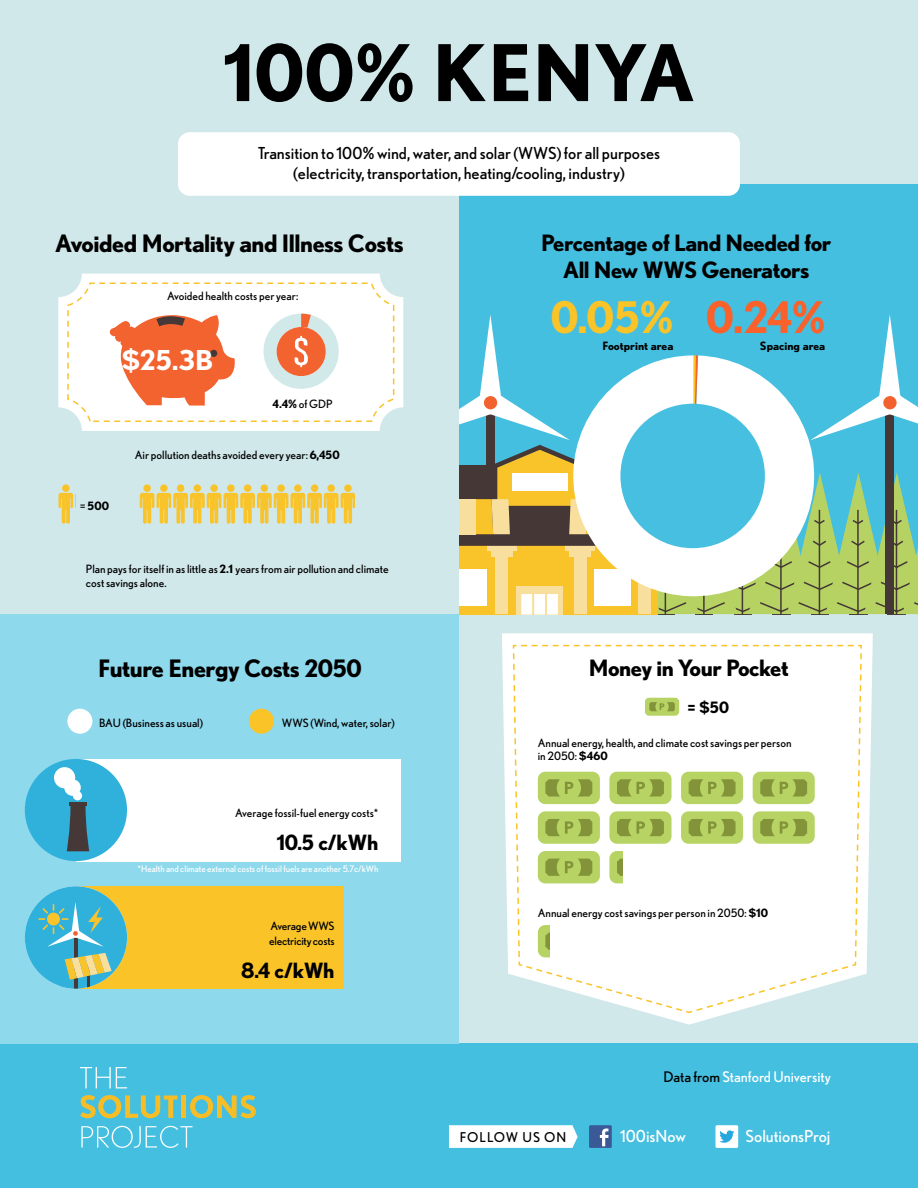
<style>
.page{position:relative;width:918px;height:1188px;background:#fff}
.page>*{position:absolute;margin:0;border:0;box-sizing:border-box;transform-origin:0 0}
.t1{font:700 78px "Nobel";color:#000}
.t2{font:700 43.5px "Nobel";color:#fa612b}
.t3{font:700 43.5px "Nobel";color:#fac429}
.t4{font:700 27.45px "Nobel";color:#fff}
.t5{font:700 24px "Nobel";letter-spacing:-.02em;color:#000}
.t6{font:700 22.5px/27px "Nobel";letter-spacing:-.02em;color:#000;text-align:center}
.t7{font:700 21px "Nobel";letter-spacing:-.02em;color:#000}
.t8{font:16.5px/19.8px "Nobel";color:#000;text-align:center}
.t9{font:16.5px "Nobel";color:#fff}
.t10{font:700 15.6px "Nobel";color:#000}
.t11{font:14.7px "Nobel";color:#fff}
.t12{font:13.5px "Nobel";letter-spacing:.08em;color:#000}
.t13{font:11.55px/13.8px "Nobel";color:#000}
.t14{font:700 11.55px "Nobel";color:#000}
.t15{font:11.55px/15px "Nobel";letter-spacing:-.02em;color:#000}
.t16{font:700 9.15px "Nobel";color:#829339}
.t17{font:9px "Nobel";color:#fff}
.s1{font-weight:700}
.s2{font-weight:400}
.s3{color:#000}
</style>
<div class="page">
<div style="left:0;top:0;width:918px;height:1043px;background:#d1e8eb"></div>
<div style="left:0;top:1043px;width:918px;height:145px;background:#45bfe0"></div>
<svg style="left:80px;top:1067px;width:47px;height:21px"></svg>
<svg style="left:80px;top:1095px;width:98px;height:23px"></svg>
<div style="left:181px;top:1095px;width:5px;height:23px;background:#f7bd26"></div>
<svg style="left:190px;top:1095px;width:66px;height:23px"></svg>
<svg style="left:81px;top:1126px;width:112px;height:22px"></svg>
<svg style="left:449px;top:1125px;width:129px;height:23px;background:#f8fcfd"></svg>
<div style="left:589px;top:1125px;width:23px;height:23px;background:#3b5996"></div>
<svg style="left:600px;top:1129px;width:9px;height:17px"></svg>
<div style="left:716px;top:1125px;width:22px;height:23px;background:#fff;border-radius:2px"></div>
<svg style="left:719px;top:1130px;width:15px;height:13px"></svg>
<div style="left:0;top:614px;width:459px;height:429px;background:#8fd9ed"></div>
<div style="left:67px;top:709px;width:25px;height:25px;background:#fff;border-radius:50%"></div>
<div style="left:249px;top:709px;width:25px;height:25px;background:#fac429;border-radius:50%"></div>
<svg style="left:502px;top:633px;width:371px;height:392px;fill:#fff"></svg>
<div style="left:58px;top:274px;width:345px;height:157px;background:#fff;border-radius:24px"></div>
<div style="left:67px;top:282px;width:327px;height:140px;border:2px dashed #f9c42b;border-radius:22px"></div>
<svg style="left:109px;top:315px;width:126px;height:91px"></svg>
<svg style="left:264px;top:314px;width:75px;height:75px"></svg>
<div style="left:143px;top:484px;width:8px;height:8px;background:#f9c42b;border-radius:50%"></div>
<div style="left:160px;top:484px;width:8px;height:8px;background:#f9c42b;border-radius:50%"></div>
<div style="left:177px;top:484px;width:7px;height:8px;background:#f9c42b;border-radius:50%"></div>
<div style="left:194px;top:484px;width:7px;height:8px;background:#f9c42b;border-radius:50%"></div>
<div style="left:210px;top:484px;width:8px;height:8px;background:#f9c42b;border-radius:50%"></div>
<div style="left:227px;top:484px;width:8px;height:8px;background:#f9c42b;border-radius:50%"></div>
<div style="left:244px;top:484px;width:7px;height:8px;background:#f9c42b;border-radius:50%"></div>
<div style="left:261px;top:484px;width:7px;height:8px;background:#f9c42b;border-radius:50%"></div>
<div style="left:277px;top:484px;width:8px;height:8px;background:#f9c42b;border-radius:50%"></div>
<div style="left:294px;top:484px;width:8px;height:8px;background:#f9c42b;border-radius:50%"></div>
<div style="left:311px;top:484px;width:7px;height:8px;background:#f9c42b;border-radius:50%"></div>
<div style="left:327px;top:484px;width:8px;height:8px;background:#f9c42b;border-radius:50%"></div>
<svg style="left:140px;top:493px;width:214px;height:31px"></svg>
<div style="left:344px;top:484px;width:8px;height:8px;background:#f9c42b;border-radius:50%"></div>
<svg style="left:58px;top:493px;width:15px;height:31px"></svg>
<div style="left:62px;top:484px;width:8px;height:8px;background:#f9c42b;border-radius:50%"></div>
<div style="left:76px;top:759px;width:324px;height:102px;background:#fff"></div>
<div style="left:25px;top:759px;width:102px;height:102px;background:#30b1dc;border-radius:50%"></div>
<svg style="left:67px;top:805px;width:22px;height:46px"></svg>
<hr style="left:69px;top:802px;width:18px;height:3px;background:#453837">
<div style="left:54px;top:767px;width:21px;height:21px;background:#fff;border-radius:50%"></div>
<div style="left:64px;top:779px;width:17px;height:17px;background:#fff;border-radius:50%"></div>
<div style="left:73px;top:791px;width:9px;height:9px;background:#fff;border-radius:50%"></div>
<div style="left:76px;top:886px;width:267px;height:102px;background:#fac429"></div>
<div style="left:459px;top:185px;width:459px;height:429px;background:#45bfe0"></div>
<div style="left:178px;top:132px;width:562px;height:64px;background:#fff;border-radius:12px"></div>
<svg style="left:459px;top:315px;width:459px;height:299px"></svg>
<div style="left:620px;top:404px;width:145px;height:144px;background:#46bfe1;border-radius:50%"></div>
<div style="left:25px;top:886px;width:102px;height:103px;background:#30b1dc;border-radius:50%"></div>
<hr style="left:74px;top:926px;width:3px;height:63px;background:#453837">
<svg style="left:42px;top:953px;width:70px;height:36px"></svg>
<svg style="left:38px;top:902px;width:66px;height:45px"></svg>
<svg style="left:512px;top:645px;width:351px;height:368px;background:#f0f4e4"></svg>
<h1 class="t1" style="left:223px;top:26px;width:473px">100% KENYA</h1>
<h3 class="t8" style="left:258px;top:143px;width:404px">Transition to 100% wind, water, and solar (WWS) for all purposes (electricity, transportation, heating/cooling, industry)</h3>
<h3 class="t5" style="left:55px;top:229px;width:350px">Avoided Mortality and Illness Costs</h3>
<h3 class="t6" style="left:541px;top:229px;width:292px">Percentage of Land Needed for<br>All New WWS Generators</h3>
<p class="t13" style="left:167px;top:289px;width:133px">Avoided health costs per year:</p>
<h3 class="t4" style="left:122px;top:344px;width:93px">$25.3B</h3>
<p class="t13" style="left:272px;top:397px;width:62px"><span class="s1">4.4%</span> of GDP</p>
<p class="t14" style="left:80px;top:499px;width:31px"><span class="s2">=</span> 500</p>
<p class="t13" style="left:135px;top:448px;width:206px">Air pollution deaths avoided every year: <span class="s1">6,450</span></p>
<p class="t13" style="left:86px;top:562px;width:304px">Plan pays for itself in as little as <span class="s1">2.1</span> years from air pollution and climate cost savings alone.</p>
<h2 class="t3" style="left:551px;top:291px;width:124px">0.05%</h2>
<p class="t14" style="left:602px;top:339px;width:73px">Footprint area</p>
<h2 class="t2" style="left:706px;top:291px;width:121px">0.24%</h2>
<p class="t14" style="left:760px;top:339px;width:67px">Spacing area</p>
<h3 class="t5" style="left:98px;top:654px;width:265px">Future Energy Costs 2050</h3>
<h3 class="t6" style="left:589px;top:654px;width:202px">Money in Your Pocket</h3>
<p class="t13" style="left:99px;top:716px;width:105px">BAU (Business as usual)</p>
<p class="t13" style="left:282px;top:716px;width:114px">WWS (Wind, water, solar)</p>
<p class="t13" style="left:235px;top:806px;width:145px">Average fossil-fuel energy costs*</p>
<h3 class="t7" style="left:277px;top:830px;width:103px">10.5 c/kWh</h3>
<p class="t17" style="left:138px;top:863px;width:242px">*Health and climate external costs of fossil fuels are another 5.7c/kWh</p>
<p class="t15" style="left:269px;top:918px;width:67px">Average WWS electricity costs</p>
<h3 class="t7" style="left:241px;top:958px;width:95px">8.4 c/kWh</h3>
<p class="t16" style="left:659px;top:701px;width:7px">P</p>
<h3 class="t10" style="left:687px;top:698px;width:43px">= $50</h3>
<p class="t13" style="left:538px;top:736px;width:255px">Annual energy, health, and climate cost savings per person in 2050: <span class="s1">$460</span></p>
<p class="t13" style="left:538px;top:906px;width:232px">Annual energy cost savings per person in 2050: <span class="s1">$10</span></p>
<p class="t11" style="left:664px;top:1068px;width:169px"><span class="s3">Data from</span> Stanford University</p>
<p class="t12" style="left:460px;top:1129px;width:108px">FOLLOW US ON</p>
<h3 class="t9" style="left:620px;top:1126px;width:67px">100isNow</h3>
<h3 class="t9" style="left:746px;top:1126px;width:86px">SolutionsProj</h3>
</div>
